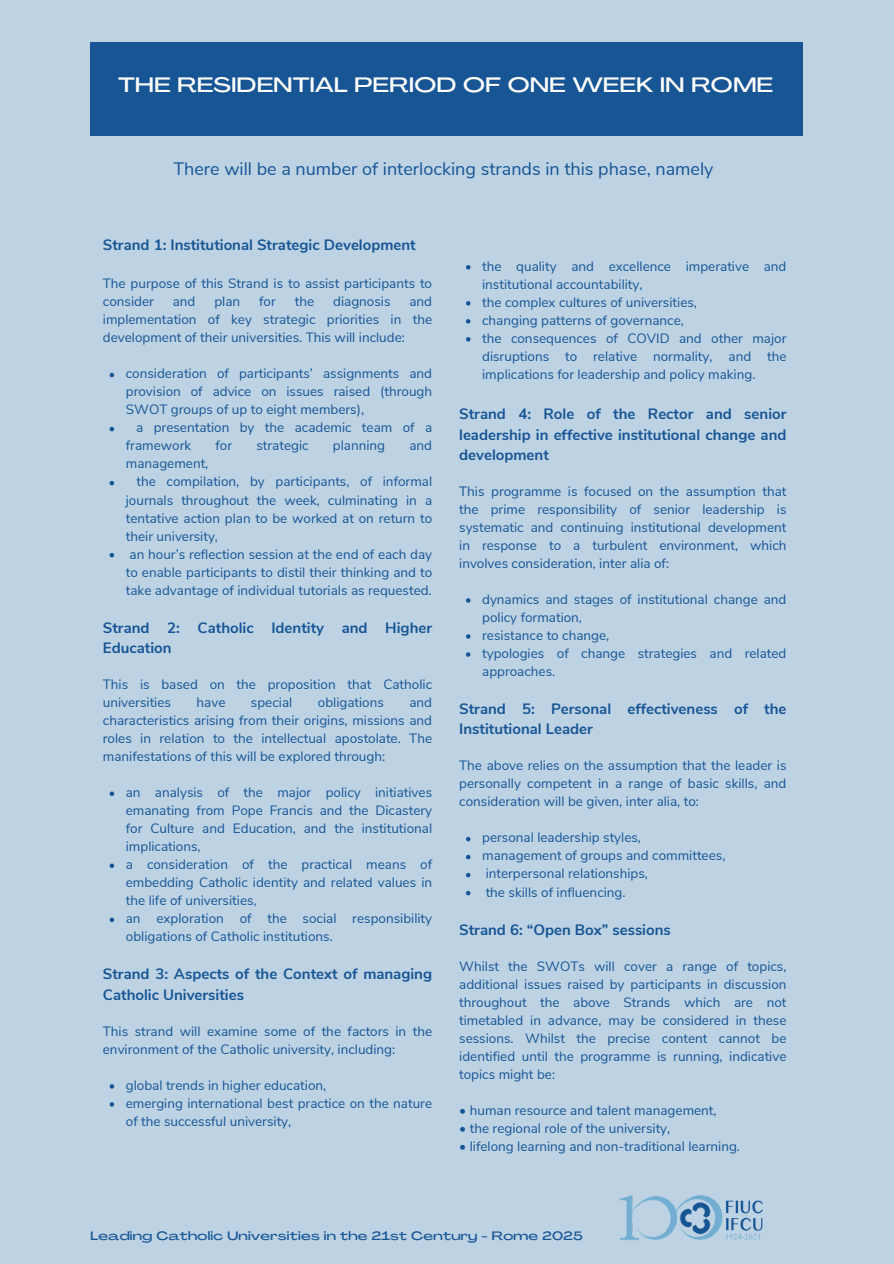
<style>
.page{position:relative;width:894px;height:1264px;background:#fff}
.page>*{position:absolute;margin:0;border:0;box-sizing:border-box;transform-origin:0 0}
.t1{font:500 20.55px "Agrandir Grand";letter-spacing:.025em;color:#fffffe}
.t2{font:18px "Nunito Sans";color:#175595}
.t3{font:700 15px/20.2px "Nunito Sans";color:#175595}
.t4{font:13.5px/18px "Nunito Sans";color:#175595;text-align:justify}
.t5{font:500 12px "Agrandir Grand";letter-spacing:.025em;color:#175595}
</style>
<div class="page">
<div style="left:0;top:0;width:893px;height:1263px;background:#bdd3e4"></div>
<div style="left:90px;top:42px;width:713px;height:94px;background:#175595"></div>
<svg style="left:110px;top:373px;width:4px;height:4px"></svg>
<svg style="left:110px;top:427px;width:4px;height:4px"></svg>
<svg style="left:110px;top:481px;width:4px;height:4px"></svg>
<svg style="left:110px;top:553px;width:4px;height:4px"></svg>
<svg style="left:110px;top:791px;width:4px;height:5px"></svg>
<svg style="left:110px;top:863px;width:4px;height:5px"></svg>
<svg style="left:110px;top:917px;width:4px;height:5px"></svg>
<svg style="left:110px;top:1084px;width:4px;height:4px"></svg>
<svg style="left:110px;top:1102px;width:4px;height:4px"></svg>
<svg style="left:466px;top:265px;width:4px;height:4px"></svg>
<svg style="left:466px;top:301px;width:4px;height:4px"></svg>
<svg style="left:466px;top:319px;width:4px;height:4px"></svg>
<svg style="left:466px;top:337px;width:4px;height:4px"></svg>
<svg style="left:466px;top:598px;width:4px;height:4px"></svg>
<svg style="left:466px;top:634px;width:4px;height:4px"></svg>
<svg style="left:466px;top:652px;width:4px;height:4px"></svg>
<svg style="left:466px;top:836px;width:4px;height:5px"></svg>
<svg style="left:466px;top:854px;width:4px;height:5px"></svg>
<svg style="left:466px;top:872px;width:4px;height:5px"></svg>
<svg style="left:466px;top:890px;width:4px;height:5px"></svg>
<img style="left:619px;top:1195px;width:144px;height:45px">
<p class="t1" style="left:118px;top:77px;width:656px">THE RESIDENTIAL PERIOD OF ONE WEEK IN ROME</p>
<p class="t2" style="left:173px;top:157px;width:541px">There will be a number of interlocking strands in this phase, namely</p>
<h1 class="t3" style="left:103px;top:235px;width:314px">Strand 1: Institutional Strategic Development</h1>
<h2 class="t4" style="left:103px;top:275px;width:331px">The purpose of this Strand is to assist participants to consider</h2>
<h2 class="t4" style="left:173px;top:293px;width:24px">and</h2>
<h2 class="t4" style="left:214px;top:293px;width:27px">plan</h2>
<h2 class="t4" style="left:259px;top:293px;width:18px">for</h2>
<h2 class="t4" style="left:295px;top:293px;width:21px">the</h2>
<h2 class="t4" style="left:333px;top:293px;width:59px">diagnosis</h2>
<h2 class="t4" style="left:103px;top:293px;width:331px;text-indent:306px">and implementation of key strategic priorities in the development of their universities. This will include:</h2>
<p class="t4" style="left:126px;top:365px;width:308px">consideration of participants’ assignments and provision of advice on issues raised (through SWOT groups of up to eight members),</p>
<p class="t4" style="left:126px;top:419px;width:308px;text-indent:10px">a presentation by the academic team of a framework</p>
<p class="t4" style="left:215px;top:437px;width:18px">for</p>
<p class="t4" style="left:256px;top:437px;width:54px">strategic</p>
<p class="t4" style="left:333px;top:437px;width:54px">planning</p>
<p class="t4" style="left:409px;top:437px;width:24px">and</p>
<p class="t4" style="left:126px;top:455px;width:84px">management,</p>
<p class="t4" style="left:126px;top:473px;width:308px;text-indent:11px">the compilation, by participants, of informal journals throughout the week, culminating in a tentative action plan to be worked at on return to their university,</p>
<p class="t4" style="left:126px;top:545px;width:308px">an hour’s reflection session at the end of each day to enable participants to distil their thinking and to take advantage of individual tutorials as requested.</p>
<p class="t3" style="left:103px;top:617px;width:331px">Strand 2: Catholic Identity and Higher<br>Education</p>
<p class="t4" style="left:103px;top:675px;width:331px">This is based on the proposition that Catholic universities</p>
<p class="t4" style="left:103px;top:693px;width:331px;text-indent:306px">and characteristics arising from their origins, missions and roles in relation to the intellectual apostolate. The manifestations of this will be explored through:</p>
<p class="t4" style="left:126px;top:783px;width:308px">an analysis of the major policy initiatives emanating from Pope Francis and the Dicastery for Culture and Education, and the institutional implications,</p>
<p class="t4" style="left:126px;top:855px;width:308px">a consideration of the practical means of embedding Catholic identity and related values in the life of universities,</p>
<p class="t4" style="left:126px;top:909px;width:308px">an exploration of the social responsibility obligations of Catholic institutions.</p>
<p class="t3" style="left:103px;top:964px;width:331px">Strand 3: Aspects of the Context of managing<br>Catholic Universities</p>
<p class="t4" style="left:103px;top:1022px;width:331px">This strand will examine some of the factors in the environment of the Catholic university, including:</p>
<p class="t4" style="left:126px;top:1076px;width:202px">global trends in higher education,</p>
<p class="t4" style="left:126px;top:1094px;width:308px">emerging international best practice on the nature of the successful university,</p>
<p class="t4" style="left:196px;top:693px;width:30px">have</p>
<p class="t4" style="left:251px;top:693px;width:43px">special</p>
<p class="t4" style="left:318px;top:693px;width:68px">obligations</p>
<p class="t4" style="left:482px;top:257px;width:306px">the quality and excellence imperative and institutional accountability,</p>
<p class="t4" style="left:482px;top:293px;width:216px">the complex cultures of universities,</p>
<p class="t4" style="left:482px;top:311px;width:203px">changing patterns of governance,</p>
<p class="t4" style="left:482px;top:329px;width:306px">the consequences of COVID and other major disruptions to relative normality, and the implications for leadership and policy making.</p>
<p class="t3" style="left:459px;top:404px;width:329px;text-align:justify">Strand 4: Role of the Rector and senior leadership in effective institutional change and development</p>
<p class="t4" style="left:459px;top:482px;width:329px">This programme is focused on the assumption that the prime responsibility of senior leadership is systematic and continuing institutional development in response to a turbulent environment, which involves consideration, inter alia of:</p>
<p class="t4" style="left:482px;top:590px;width:306px">dynamics and stages of institutional change and policy formation,</p>
<p class="t4" style="left:482px;top:626px;width:129px">resistance to change,</p>
<p class="t4" style="left:482px;top:644px;width:306px">typologies of change strategies and related approaches.</p>
<p class="t3" style="left:459px;top:699px;width:329px">Strand 5: Personal effectiveness of the<br>Institutional Leader</p>
<p class="t4" style="left:459px;top:757px;width:329px">The above relies on the assumption that the leader is personally competent in a range of basic skills, and consideration will be given, inter alia, to:</p>
<p class="t4" style="left:482px;top:829px;width:160px">personal leadership styles,</p>
<p class="t4" style="left:482px;top:847px;width:245px">management of groups and committees,</p>
<p class="t4" style="left:485px;top:865px;width:164px">interpersonal relationships,</p>
<p class="t4" style="left:485px;top:883px;width:141px">the skills of influencing.</p>
<p class="t3" style="left:459px;top:919px;width:213px">Strand 6: “Open Box” sessions</p>
<p class="t4" style="left:459px;top:957px;width:329px">Whilst the SWOTs will cover a range of topics, additional issues raised by participants in discussion throughout the above Strands which are not timetabled in advance, may be considered in these sessions. Whilst the precise content cannot be identified until the programme is running, indicative topics might be:</p>
<p class="t4" style="left:459px;top:1101px;width:259px">• human resource and talent management,</p>
<p class="t4" style="left:459px;top:1119px;width:212px">• the regional role of the university,</p>
<p class="t4" style="left:459px;top:1137px;width:282px">• lifelong learning and non-traditional learning.</p>
<p class="t5" style="left:90px;top:1230px;width:494px">Leading Catholic Universities in the 21st Century - Rome 2025</p>
</div>
